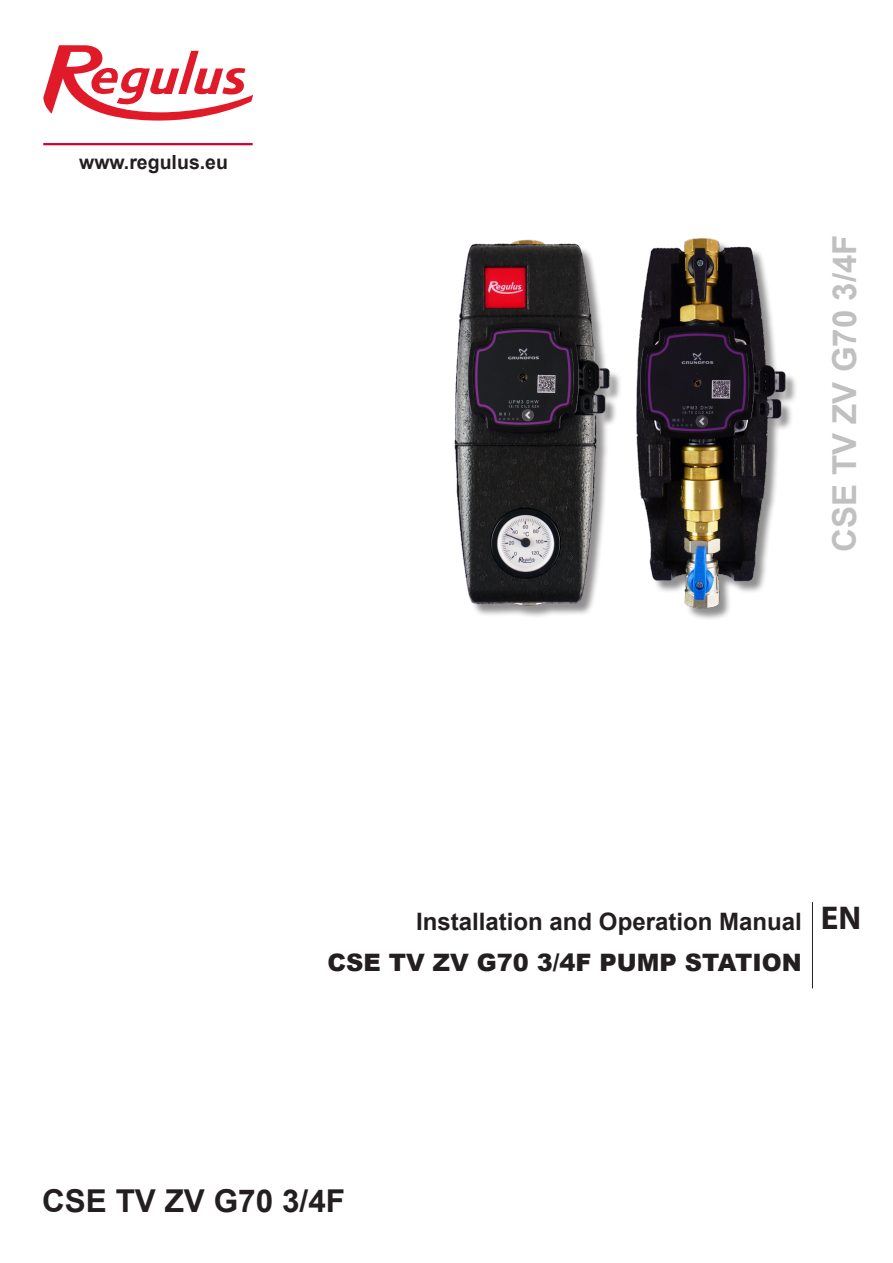
<style>
.page{position:relative;width:893px;height:1263px;background:#fff}
.page>*{position:absolute;margin:0;border:0;box-sizing:border-box;transform-origin:0 0}
.t1{font:700 33px "Arial";color:#c0c0c0}
.t2{font:700 33px "Myriad Pro";color:#231f20}
.t3{font:700 31.5px "Arial";color:#231f20}
.t4{font:700 24px "Arial";color:#231f20}
.t5{font:900 24px "Arial";color:#231f20}
.t6{font:700 19.5px "Arial";color:#231f20}
</style>
<div class="page">
<svg style="left:43px;top:45px;width:210px;height:76px"></svg>
<hr style="left:43px;top:143px;width:210px;height:2px;background:#d6002d">
<hr style="left:812px;top:902px;width:1px;height:86px;background:#231f20">
<div style="left:457px;top:242px;width:165px;height:377px;background:#231f20;opacity:.5"></div>
<img style="left:454px;top:239px;width:156px;height:368px">
<div style="left:638px;top:240px;width:160px;height:381px;background:#231f20;opacity:.5"></div>
<img style="left:636px;top:238px;width:149px;height:371px">
<p class="t6" style="left:79px;top:149px;width:150px">www.regulus.eu</p>
<p class="t1" style="left:821px;top:552px;width:319px;rotate:-90deg">CSE TV ZV G70 3/4F</p>
<p class="t4" style="left:416px;top:905px;width:387px">Installation and Operation Manual</p>
<p class="t2" style="left:821px;top:897px;width:42px">EN</p>
<p class="t5" style="left:328px;top:945px;width:476px">CSE TV ZV G70 3/4F PUMP STATION</p>
<p class="t3" style="left:42px;top:1178px;width:304px">CSE TV ZV G70 3/4F</p>
</div>
